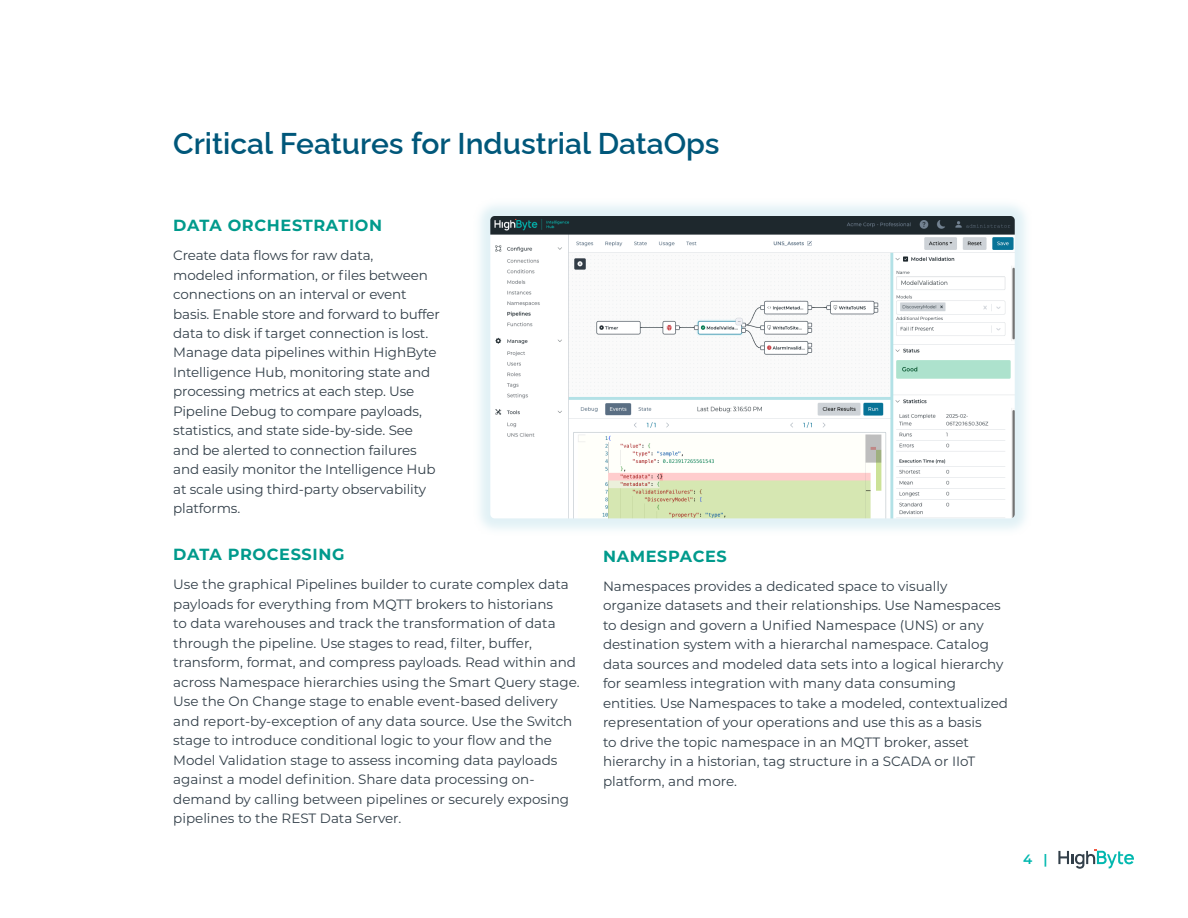
<style>
.page{position:relative;width:1188px;height:918px;background:#fff}
.page>*{position:absolute;margin:0;border:0;box-sizing:border-box;transform-origin:0 0}
.t1{font:600 30px "Raleway";color:#00577a}
.t2{font:700 16.2px "Montserrat";letter-spacing:.04em;color:#009a8c}
.t3{font:13.5px/19.5px "Montserrat";color:#323f49}
.t4{font:600 13.5px "Montserrat";color:#02b8af}
</style>
<div class="page">
<svg style="left:1058px;top:849px;width:76px;height:20px"></svg>
<div style="left:472px;top:198px;width:561px;height:338px;background:#dff0f5;opacity:.9"></div>
<img style="left:490px;top:216px;width:525px;height:302px">
<h1 class="t1" style="left:173px;top:120px;width:548px">Critical Features for Industrial DataOps</h1>
<p class="t2" style="left:173px;top:214px;width:210px">DATA ORCHESTRATION</p>
<p class="t3" style="left:173px;top:245px;width:268px">Create data flows for raw data,<br>modeled information, or files between connections on an interval or event basis. Enable store and forward to buffer data to disk if target connection is lost.<br>Manage data pipelines within HighByte Intelligence Hub, monitoring state and processing metrics at each step. Use Pipeline Debug to compare payloads, statistics, and state side-by-side. See and be alerted to connection failures and easily monitor the Intelligence Hub at scale using third-party observability platforms.</p>
<p class="t2" style="left:173px;top:543px;width:173px">DATA PROCESSING</p>
<p class="t3" style="left:173px;top:574px;width:408px">Use the graphical Pipelines builder to curate complex data payloads for everything from MQTT brokers to historians<br>to data warehouses and track the transformation of data through the pipeline. Use stages to read, filter, buffer, transform, format, and compress payloads. Read within and across Namespace hierarchies using the Smart Query stage.<br>Use the On Change stage to enable event-based delivery and report-by-exception of any data source. Use the Switch stage to introduce conditional logic to your flow and the Model Validation stage to assess incoming data payloads against a model definition. Share data processing on&shy;demand by calling between pipelines or securely exposing pipelines to the REST Data Server.</p>
<p class="t2" style="left:603px;top:544px;width:125px">NAMESPACES</p>
<p class="t3" style="left:603px;top:576px;width:407px">Namespaces provides a dedicated space to visually organize datasets and their relationships. Use Namespaces to design and govern a Unified Namespace (UNS) or any destination system with a hierarchal namespace. Catalog data sources and modeled data sets into a logical hierarchy for seamless integration with many data consuming entities. Use Namespaces to take a modeled, contextualized representation of your operations and use this as a basis<br>to drive the topic namespace in an MQTT broker, asset hierarchy in a historian, tag structure in a SCADA or IIoT platform, and more.</p>
<p class="t4" style="left:1023px;top:849px;width:26px">4 |</p>
</div>
